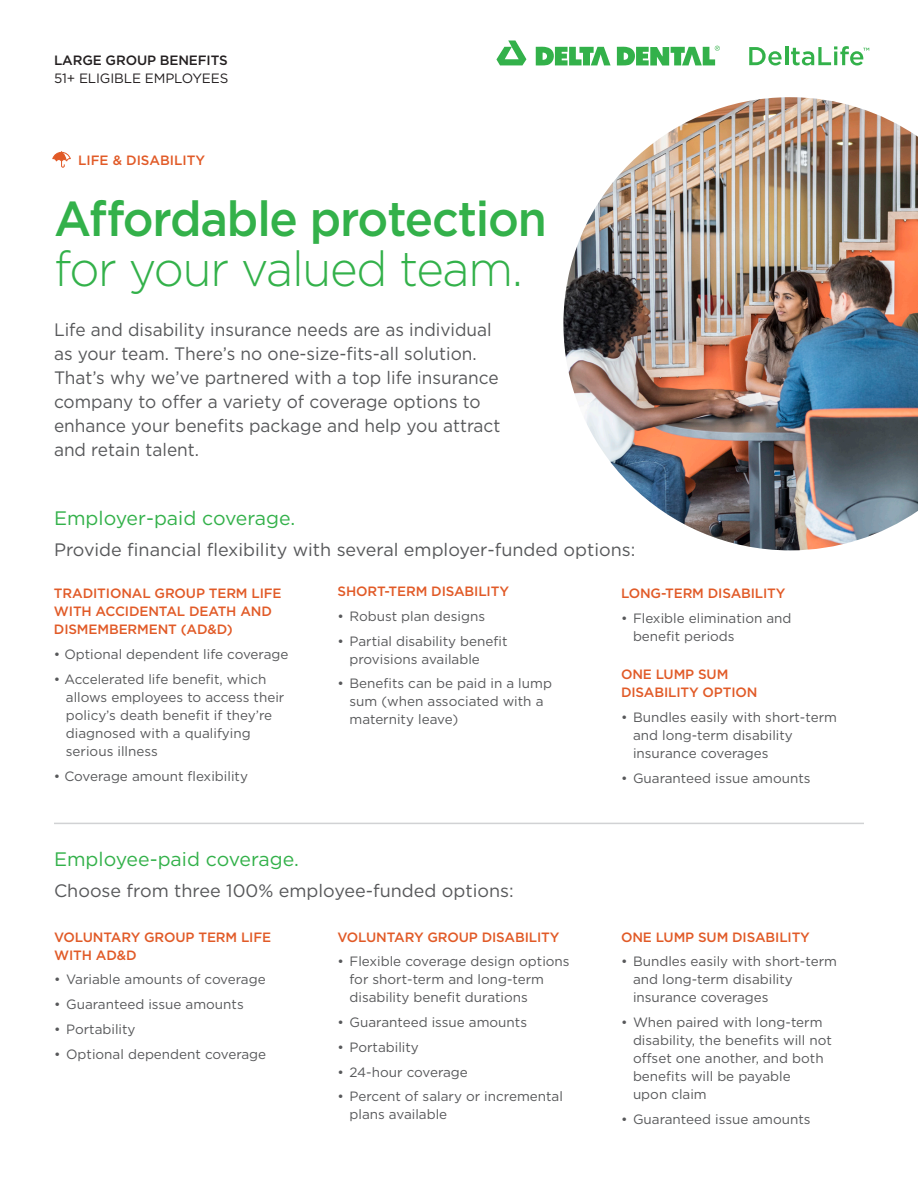
<style>
.page{position:relative;width:918px;height:1188px;background:#fff}
.page>*{position:absolute;margin:0;border:0;box-sizing:border-box;transform-origin:0 0}
.Heading{font:500 49.05px/50.6px "Gotham";letter-spacing:-.025em;color:#33b14a;scale:.96 1}
.Dek{font:19.5px "Gotham";color:#33b14a}
.Dek-2{font:18px/24px "Gotham";color:#57585a;scale:.96 1}
.Dek-3{font:18px "Gotham";color:#57585a}
.Subhead{font:13.5px/18px "Gotham";color:#57585a}
.Subhead-2{font:500 13.5px/18px "Gotham";letter-spacing:-.01em;color:#e15a27}
.Subhead-3{font:13.5px "Gotham";letter-spacing:-.01em;color:#231f20}
.Subhead-4{font:500 13.5px "Gotham";letter-spacing:-.01em;color:#231f20}
.s1{font-weight:300}
</style>
<div class="page">
<svg style="left:496px;top:40px;width:30px;height:25px"></svg>
<svg style="left:536px;top:47px;width:75px;height:19px"></svg>
<svg style="left:617px;top:46px;width:103px;height:20px"></svg>
<svg style="left:749px;top:47px;width:33px;height:19px"></svg>
<hr style="left:785px;top:46px;width:3px;height:19px;background:#33b14a">
<svg style="left:791px;top:46px;width:78px;height:20px"></svg>
<hr style="left:54px;top:823px;width:810px;height:1px;background:#d1d2d4">
<svg style="left:52px;top:151px;width:19px;height:17px"></svg>
<img style="left:563px;top:97px;width:355px;height:453px">
<p class="Subhead-4" style="left:54px;top:51px;width:175px">LARGE GROUP BENEFITS</p>
<p class="Subhead-3" style="left:54px;top:69px;width:176px">51+ ELIGIBLE EMPLOYEES</p>
<p class="Subhead-2" style="left:78px;top:151px;width:129px">LIFE &amp; DISABILITY</p>
<p class="Heading" style="left:54px;top:193px;width:515px">Affordable protection <span class="s1">for your valued team.</span></p>
<p class="Dek-2" style="left:54px;top:317px;width:467px">Life and disability insurance needs are as individual as your team. There’s no one-size-fits-all solution.<br>That’s why we’ve partnered with a top life insurance company to offer a variety of coverage options to enhance your benefits package and help you attract and retain talent.</p>
<p class="Dek" style="left:54px;top:506px;width:243px">Employer-paid coverage.</p>
<p class="Dek-3" style="left:54px;top:538px;width:583px">Provide financial flexibility with several employer-funded options:</p>
<p class="Subhead-2" style="left:54px;top:584px;width:229px">TRADITIONAL GROUP TERM LIFE<br>WITH ACCIDENTAL DEATH AND<br>DISMEMBERMENT (AD&amp;D)</p>
<p class="Subhead" style="left:54px;top:645px;width:236px">• Optional dependent life coverage</p>
<p class="Subhead" style="left:66px;top:670px;width:220px;text-indent:-12px">• Accelerated life benefit, which allows employees to access their policy’s death benefit if they’re diagnosed with a qualifying serious illness</p>
<p class="Subhead" style="left:54px;top:767px;width:196px">• Coverage amount flexibility</p>
<p class="Subhead-2" style="left:338px;top:582px;width:173px">SHORT-TERM DISABILITY</p>
<p class="Subhead" style="left:338px;top:607px;width:149px">• Robust plan designs</p>
<p class="Subhead" style="left:350px;top:632px;width:159px;text-indent:-12px">• Partial disability benefit provisions available</p>
<p class="Subhead" style="left:350px;top:674px;width:204px;text-indent:-12px">• Benefits can be paid in a lump sum (when associated with a maternity leave)</p>
<p class="Subhead-2" style="left:621px;top:584px;width:166px">LONG-TERM DISABILITY</p>
<p class="Subhead" style="left:633px;top:609px;width:160px;text-indent:-12px">• Flexible elimination and benefit periods</p>
<p class="Subhead-2" style="left:621px;top:665px;width:138px">ONE LUMP SUM<br>DISABILITY OPTION</p>
<p class="Subhead" style="left:633px;top:708px;width:206px;text-indent:-12px">• Bundles easily with short-term and long-term disability insurance coverages</p>
<p class="Subhead" style="left:621px;top:769px;width:191px">• Guaranteed issue amounts</p>
<p class="Dek" style="left:54px;top:847px;width:246px">Employee-paid coverage.</p>
<p class="Dek-3" style="left:54px;top:879px;width:461px">Choose from three 100% employee-funded options:</p>
<p class="Subhead-2" style="left:54px;top:928px;width:219px">VOLUNTARY GROUP TERM LIFE<br>WITH AD&amp;D</p>
<p class="Subhead" style="left:54px;top:970px;width:213px">• Variable amounts of coverage</p>
<p class="Subhead" style="left:54px;top:995px;width:191px">• Guaranteed issue amounts</p>
<p class="Subhead" style="left:54px;top:1020px;width:83px">• Portability</p>
<p class="Subhead" style="left:54px;top:1045px;width:214px">• Optional dependent coverage</p>
<p class="Subhead-2" style="left:338px;top:928px;width:224px">VOLUNTARY GROUP DISABILITY</p>
<p class="Subhead" style="left:350px;top:952px;width:222px;text-indent:-12px">• Flexible coverage design options for short-term and long-term disability benefit durations</p>
<p class="Subhead" style="left:338px;top:1013px;width:191px">• Guaranteed issue amounts</p>
<p class="Subhead" style="left:338px;top:1038px;width:83px">• Portability</p>
<p class="Subhead" style="left:338px;top:1063px;width:132px">• 24-hour coverage</p>
<p class="Subhead" style="left:350px;top:1087px;width:215px;text-indent:-12px">• Percent of salary or incremental plans available</p>
<p class="Subhead-2" style="left:621px;top:928px;width:190px">ONE LUMP SUM DISABILITY</p>
<p class="Subhead" style="left:633px;top:952px;width:206px;text-indent:-12px">• Bundles easily with short-term and long-term disability insurance coverages</p>
<p class="Subhead" style="left:633px;top:1013px;width:200px;text-indent:-12px">• When paired with long-term disability, the benefits will not offset one another, and both benefits will be payable<br>upon claim</p>
<p class="Subhead" style="left:621px;top:1110px;width:191px">• Guaranteed issue amounts</p>
</div>
